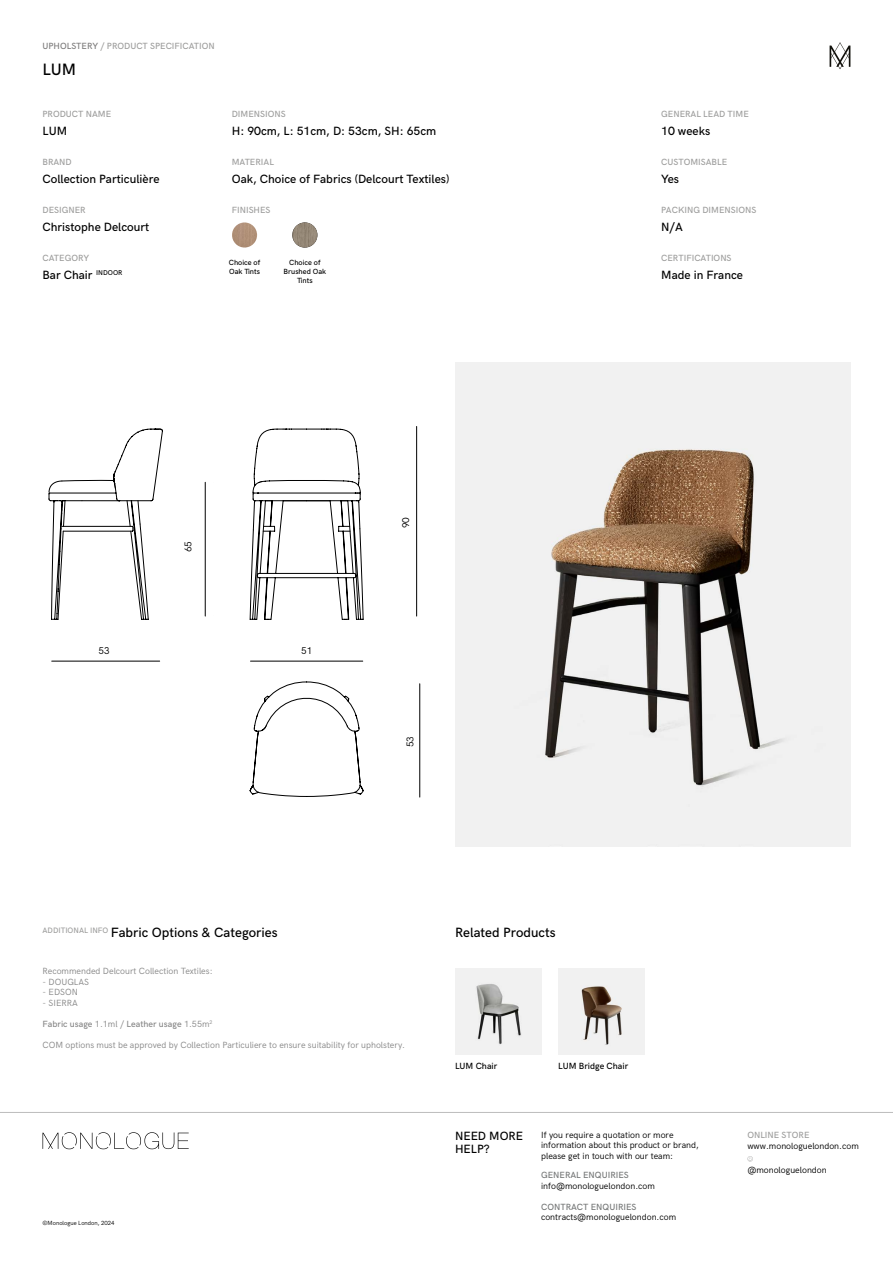
<style>
.page{position:relative;width:893px;height:1263px;background:#fff}
.page>*{position:absolute;margin:0;border:0;box-sizing:border-box;transform-origin:0 0}
.t1{font:500 16.5px "HK Grotesk";color:#000}
.t2{font:500 13.5px "HK Grotesk";color:#000}
.t3{font:500 12px/13.5px "HK Grotesk";color:#000}
.t4{font:9.9px "HK Grotesk";color:#000}
.t5{font:9px/10.5px "HK Grotesk";color:#000}
.t6{font:500 9px "HK Grotesk";color:#9d9d9c}
.t7{font:9px "HK Grotesk";color:#878787}
.t8{font:500 9px "HK Grotesk";color:#878787}
.t9{font:500 9px "HK Grotesk";color:#757777}
.t10{font:500 9px "HK Grotesk";color:#000}
.t11{font:500 7.5px/9px "HK Grotesk";color:#000}
.t12{font:6px "HK Grotesk";color:#000}
.s1{color:#7c7b7b}
.s2{font-weight:400}
</style>
<div class="page">
<svg style="left:747px;top:1156px;width:6px;height:5px"></svg>
<hr style="left:0;top:1112px;width:893px;height:1px;background:#bcbcbc">
<svg style="left:43px;top:1132px;width:146px;height:17px"></svg>
<svg style="left:830px;top:42px;width:20px;height:27px"></svg>
<img style="left:455px;top:363px;width:395px;height:483px">
<img style="left:455px;top:968px;width:86px;height:86px">
<hr style="left:419px;top:684px;width:1px;height:113px;background:#000">
<hr style="left:416px;top:426px;width:1px;height:190px;background:#000">
<svg style="left:51px;top:546px;width:313px;height:251px"></svg>
<svg style="left:48px;top:428px;width:313px;height:192px"></svg>
<svg style="left:57px;top:428px;width:106px;height:192px"></svg>
<img style="left:232px;top:222px;width:25px;height:26px;border-radius:13px">
<img style="left:292px;top:222px;width:25px;height:26px;border-radius:13px">
<img style="left:558px;top:968px;width:86px;height:86px">
<p class="t6" style="left:43px;top:39px;width:174px"><span class="s1">UPHOLSTERY</span> / PRODUCT SPECIFICATION</p>
<h1 class="t1" style="left:43px;top:57px;width:35px">LUM</h1>
<p class="t6" style="left:43px;top:107px;width:70px">PRODUCT NAME</p>
<p class="t6" style="left:232px;top:107px;width:55px">DIMENSIONS</p>
<p class="t6" style="left:661px;top:107px;width:89px">GENERAL LEAD TIME</p>
<h3 class="t3" style="left:43px;top:123px;width:26px">LUM</h3>
<h3 class="t3" style="left:232px;top:123px;width:206px">H: 90cm, L: 51cm, D: 53cm, SH: 65cm</h3>
<h3 class="t3" style="left:661px;top:123px;width:51px">10 weeks</h3>
<p class="t6" style="left:43px;top:155px;width:31px">BRAND</p>
<p class="t6" style="left:232px;top:155px;width:44px">MATERIAL</p>
<p class="t6" style="left:661px;top:155px;width:67px">CUSTOMISABLE</p>
<h3 class="t3" style="left:43px;top:171px;width:119px">Collection Particulière</h3>
<h3 class="t3" style="left:232px;top:171px;width:219px">Oak, Choice of Fabrics (Delcourt Textiles)</h3>
<h3 class="t3" style="left:661px;top:171px;width:19px">Yes</h3>
<p class="t6" style="left:43px;top:203px;width:45px">DESIGNER</p>
<p class="t6" style="left:232px;top:203px;width:40px">FINISHES</p>
<p class="t6" style="left:661px;top:203px;width:97px">PACKING DIMENSIONS</p>
<h3 class="t3" style="left:43px;top:219px;width:108px">Christophe Delcourt</h3>
<h3 class="t3" style="left:661px;top:219px;width:23px">N/A</h3>
<p class="t6" style="left:43px;top:251px;width:48px">CATEGORY</p>
<p class="t6" style="left:661px;top:251px;width:72px">CERTIFICATIONS</p>
<p class="t11" style="left:229px;top:257px;width:33px">Choice of<br>Oak Tints</p>
<p class="t11" style="left:284px;top:257px;width:44px;text-align:center">Choice of<br>Brushed Oak<br>Tints</p>
<h3 class="t3" style="left:43px;top:267px;width:82px">Bar Chair <sup>INDOOR</sup></h3>
<h3 class="t3" style="left:661px;top:267px;width:83px">Made in France</h3>
<p class="t4" style="left:180px;top:552px;width:13px;rotate:-90deg">65</p>
<p class="t4" style="left:99px;top:643px;width:13px">53</p>
<p class="t4" style="left:301px;top:643px;width:13px">51</p>
<p class="t4" style="left:398px;top:528px;width:13px;rotate:-90deg">90</p>
<p class="t4" style="left:402px;top:747px;width:13px;rotate:-90deg">53</p>
<h2 class="t2" style="left:43px;top:923px;width:237px"><sup>ADDITIONAL</sup> <sup>INFO</sup> Fabric Options &amp; Categories</h2>
<p class="t7" style="left:43px;top:964px;width:172px">Recommended Delcourt Collection Textiles:</p>
<p class="t7" style="left:43px;top:975px;width:48px">- DOUGLAS</p>
<p class="t7" style="left:43px;top:985px;width:37px">- EDSON</p>
<p class="t7" style="left:43px;top:996px;width:37px">- SIERRA</p>
<p class="t8" style="left:43px;top:1017px;width:172px">Fabric usage <span class="s2">1.1ml /</span> Leather usage <span class="s2">1.55m</span><sup>2</sup></p>
<p class="t7" style="left:43px;top:1038px;width:364px">COM options must be approved by Collection Particuliere to ensure suitability for upholstery.</p>
<p class="t12" style="left:43px;top:1218px;width:74px">©Monologue London, 2024</p>
<h2 class="t2" style="left:455px;top:923px;width:102px">Related Products</h2>
<p class="t10" style="left:455px;top:1059px;width:44px">LUM Chair</p>
<p class="t10" style="left:558px;top:1059px;width:72px">LUM Bridge Chair</p>
<p class="t5" style="left:541px;top:1128px;width:134px">If you require a quotation or more</p>
<p class="t6" style="left:747px;top:1128px;width:64px">ONLINE STORE</p>
<p class="t5" style="left:541px;top:1139px;width:159px">information about this product or brand, please get in touch with our team:</p>
<h3 class="t3" style="left:455px;top:1128px;width:70px">NEED MORE<br>HELP?</h3>
<p class="t5" style="left:747px;top:1140px;width:113px">www.monologuelondon.com</p>
<p class="t5" style="left:747px;top:1164px;width:81px">@monologuelondon</p>
<p class="t9" style="left:541px;top:1200px;width:97px">CONTRACT ENQUIRIES</p>
<p class="t5" style="left:541px;top:1211px;width:137px">contracts@monologuelondon.com</p>
<p class="t9" style="left:541px;top:1168px;width:89px">GENERAL ENQUIRIES</p>
<p class="t5" style="left:541px;top:1180px;width:115px">info@monologuelondon.com</p>
</div>
